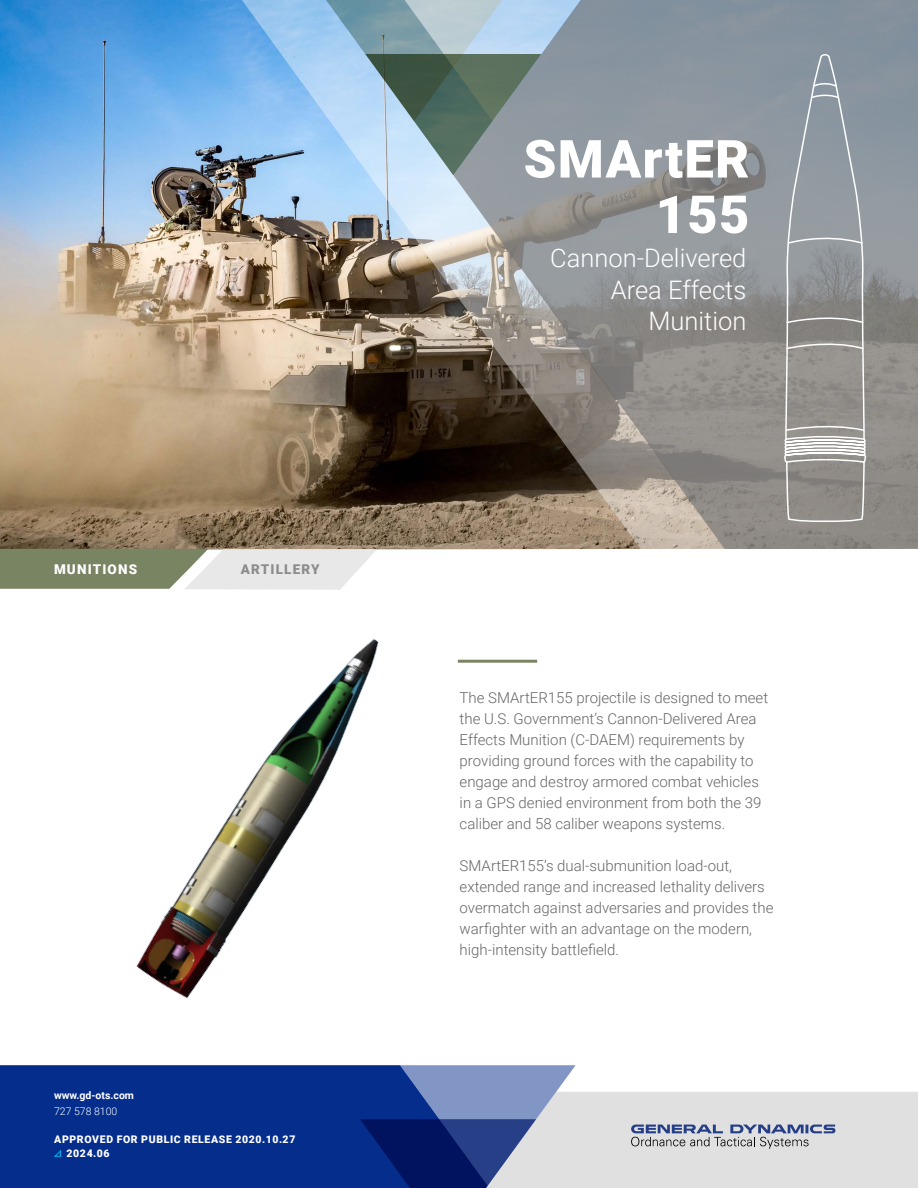
<style>
.page{position:relative;width:918px;height:1188px;background:#fff}
.page>*{position:absolute;margin:0;border:0;box-sizing:border-box;transform-origin:0 0}
.t1{font:900 52.5px/55.5px "Roboto";letter-spacing:.025em;color:#fff;text-align:right}
.t2{font:300 25.5px/31.5px "Roboto";color:#fff;text-align:right}
.t3{font:300 15px/21px "Roboto";color:#666}
.t4{font:900 13.5px "Roboto";letter-spacing:.085em;color:#fff}
.t5{font:900 13.5px "Roboto";letter-spacing:.085em;color:#8c8c8c}
.t6{font:900 10.5px/13.5px "Roboto";letter-spacing:.06em;color:#fff}
.t7{font:700 10.5px "Roboto";color:#fff}
.t8{font:300 10.5px "Roboto";color:#fff}
</style>
<div class="page">
<img style="left:0;top:0;width:192px;height:549px">
<svg style="left:726px;top:0;width:192px;height:549px;background:#8c9092"></svg>
<svg style="left:192px;top:0;width:534px;height:550px;background:#898885"></svg>
<svg style="left:326px;top:0;width:255px;height:175px;background:#8ea6b0"></svg>
<svg style="left:784px;top:55px;width:83px;height:479px;background:#97999b"></svg>
<hr style="left:458px;top:660px;width:79px;height:3px;background:#798462">
<img style="left:136px;top:638px;width:334px;height:360px">
<svg style="left:0;top:549px;width:377px;height:41px;background:#b4b9a9"></svg>
<div style="left:0;top:1065px;width:360px;height:123px;background:#052e8c"></div>
<svg style="left:360px;top:1065px;width:558px;height:123px;background:#acb4ca"></svg>
<svg style="left:54px;top:1149px;width:7px;height:8px"></svg>
<div style="left:719px;top:549px;width:199px;height:31px;background:#fff"></div>
<p class="t4" style="left:54px;top:560px;width:85px">MUNITIONS</p>
<p class="t5" style="left:241px;top:560px;width:80px">ARTILLERY</p>
<p class="t7" style="left:54px;top:1088px;width:81px">www.gd-ots.com</p>
<p class="t6" style="left:67px;top:1133px;width:230px;text-indent:-12px">APPROVED FOR PUBLIC RELEASE 2020.10.27<br>2024.06</p>
<p class="t8" style="left:54px;top:1104px;width:65px">727 578 8100</p>
<h1 class="t1" style="left:524px;top:129px;width:227px">SMArtER<br>155</h1>
<h2 class="t2" style="left:550px;top:242px;width:198px">Cannon-Delivered<br>Area Effects<br>Munition</h2>
<p class="t3" style="left:460px;top:687px;width:310px">The SMArtER155 projectile is designed to meet the U.S. Government’s Cannon-Delivered Area Effects Munition (C-DAEM) requirements by providing ground forces with the capability to engage and destroy armored combat vehicles in a GPS denied environment from both the 39 caliber and 58 caliber weapons systems.</p>
<p class="t3" style="left:460px;top:854px;width:315px">SMArtER155’s dual-submunition load-out, extended range and increased lethality delivers overmatch against adversaries and provides the warfighter with an advantage on the modern, high-intensity battlefield.</p>
</div>
